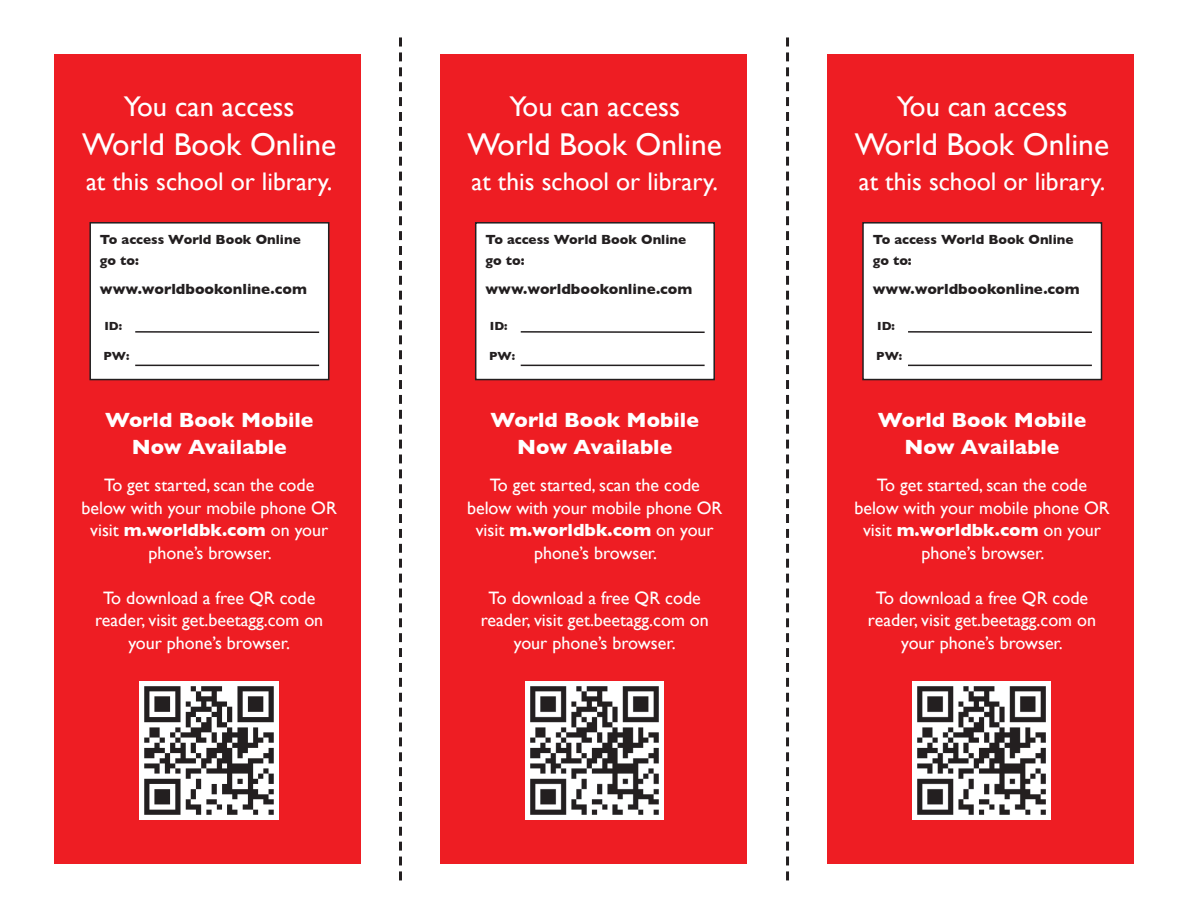
<style>
.page{position:relative;width:1188px;height:918px;background:#fff}
.page>*{position:absolute;margin:0;border:0;box-sizing:border-box;transform-origin:0 0}
.t1{font:31.5px "Gill Sans";color:#fff}
.t2{font:28.5px "Gill Sans";color:#fff}
.t3{font:25.5px "Gill Sans";color:#fff}
.t4{font:700 21px/27px "Gill Sans";color:#fff;text-align:center}
.t5{font:18px/22.5px "Gill Sans";color:#fff;text-align:center}
.t6{font:700 15px "Gill Sans";color:#231f20}
.t7{font:700 13.5px/21px "Gill Sans";color:#231f20}
.t8{font:700 12px "Gill Sans";color:#231f20}
.s1{font-weight:700}
</style>
<div class="page">
<svg style="left:399px;top:37px;width:3px;height:843px"></svg>
<svg style="left:786px;top:37px;width:3px;height:843px"></svg>
<div style="left:54px;top:54px;width:307px;height:810px;background:#ee1d23"></div>
<div style="left:440px;top:54px;width:307px;height:810px;background:#ee1d23"></div>
<div style="left:827px;top:54px;width:307px;height:810px;background:#ee1d23"></div>
<img style="left:140px;top:681px;width:138px;height:138px">
<div style="left:90px;top:223px;width:239px;height:157px;background:#fff"></div>
<div style="left:89px;top:222px;width:240px;height:158px;border:2px solid #231f20"></div>
<hr style="left:135px;top:331px;width:184px;height:2px;background:#231f20">
<hr style="left:135px;top:365px;width:184px;height:1px;background:#231f20">
<img style="left:525px;top:681px;width:139px;height:138px">
<div style="left:476px;top:223px;width:238px;height:157px;background:#fff"></div>
<div style="left:475px;top:222px;width:240px;height:158px;border:2px solid #231f20"></div>
<hr style="left:521px;top:331px;width:184px;height:2px;background:#231f20">
<hr style="left:521px;top:365px;width:184px;height:1px;background:#231f20">
<img style="left:913px;top:681px;width:138px;height:138px">
<div style="left:863px;top:223px;width:239px;height:157px;background:#fff"></div>
<div style="left:862px;top:222px;width:240px;height:158px;border:2px solid #231f20"></div>
<hr style="left:908px;top:331px;width:184px;height:2px;background:#231f20">
<hr style="left:908px;top:365px;width:184px;height:1px;background:#231f20">
<h2 class="t2" style="left:124px;top:90px;width:172px">You can access</h2>
<h1 class="t1" style="left:82px;top:127px;width:256px">World Book online</h1>
<h3 class="t3" style="left:86px;top:167px;width:248px">at this school or library.</h3>
<p class="t7" style="left:100px;top:229px;width:202px">To access World Book Online go to:</p>
<p class="t6" style="left:100px;top:280px;width:208px">www.worldbookonline.com</p>
<p class="t8" style="left:104px;top:318px;width:19px">ID:</p>
<p class="t8" style="left:104px;top:348px;width:28px">PW:</p>
<p class="t4" style="left:105px;top:406px;width:210px">World Book Mobile<br>Now Available</p>
<p class="t5" style="left:82px;top:474px;width:257px">To get started, scan the code below with your mobile phone oR visit <span class="s1">m.worldbk.com</span> on your phone’s browser.</p>
<p class="t5" style="left:95px;top:587px;width:230px">To download a free QR code reader, visit get.beetagg.com on your phone’s browser.</p>
<h2 class="t2" style="left:509px;top:90px;width:172px">You can access</h2>
<h1 class="t1" style="left:468px;top:127px;width:256px">World Book online</h1>
<h3 class="t3" style="left:472px;top:167px;width:248px">at this school or library.</h3>
<p class="t7" style="left:485px;top:229px;width:202px">To access World Book Online go to:</p>
<p class="t6" style="left:485px;top:280px;width:208px">www.worldbookonline.com</p>
<p class="t8" style="left:490px;top:318px;width:19px">ID:</p>
<p class="t8" style="left:489px;top:348px;width:28px">PW:</p>
<p class="t4" style="left:491px;top:406px;width:210px">World Book Mobile<br>Now Available</p>
<p class="t5" style="left:467px;top:474px;width:257px">To get started, scan the code below with your mobile phone oR visit <span class="s1">m.worldbk.com</span> on your phone’s browser.</p>
<p class="t5" style="left:481px;top:587px;width:230px">To download a free QR code reader, visit get.beetagg.com on your phone’s browser.</p>
<h2 class="t2" style="left:897px;top:90px;width:172px">You can access</h2>
<h1 class="t1" style="left:855px;top:127px;width:256px">World Book online</h1>
<h3 class="t3" style="left:859px;top:167px;width:248px">at this school or library.</h3>
<p class="t7" style="left:873px;top:229px;width:202px">To access World Book Online go to:</p>
<p class="t6" style="left:873px;top:280px;width:208px">www.worldbookonline.com</p>
<p class="t8" style="left:877px;top:318px;width:19px">ID:</p>
<p class="t8" style="left:876px;top:348px;width:28px">PW:</p>
<p class="t4" style="left:878px;top:406px;width:210px">World Book Mobile<br>Now Available</p>
<p class="t5" style="left:854px;top:474px;width:257px">To get started, scan the code below with your mobile phone oR visit <span class="s1">m.worldbk.com</span> on your phone’s browser.</p>
<p class="t5" style="left:868px;top:587px;width:230px">To download a free QR code reader, visit get.beetagg.com on your phone’s browser.</p>
</div>
